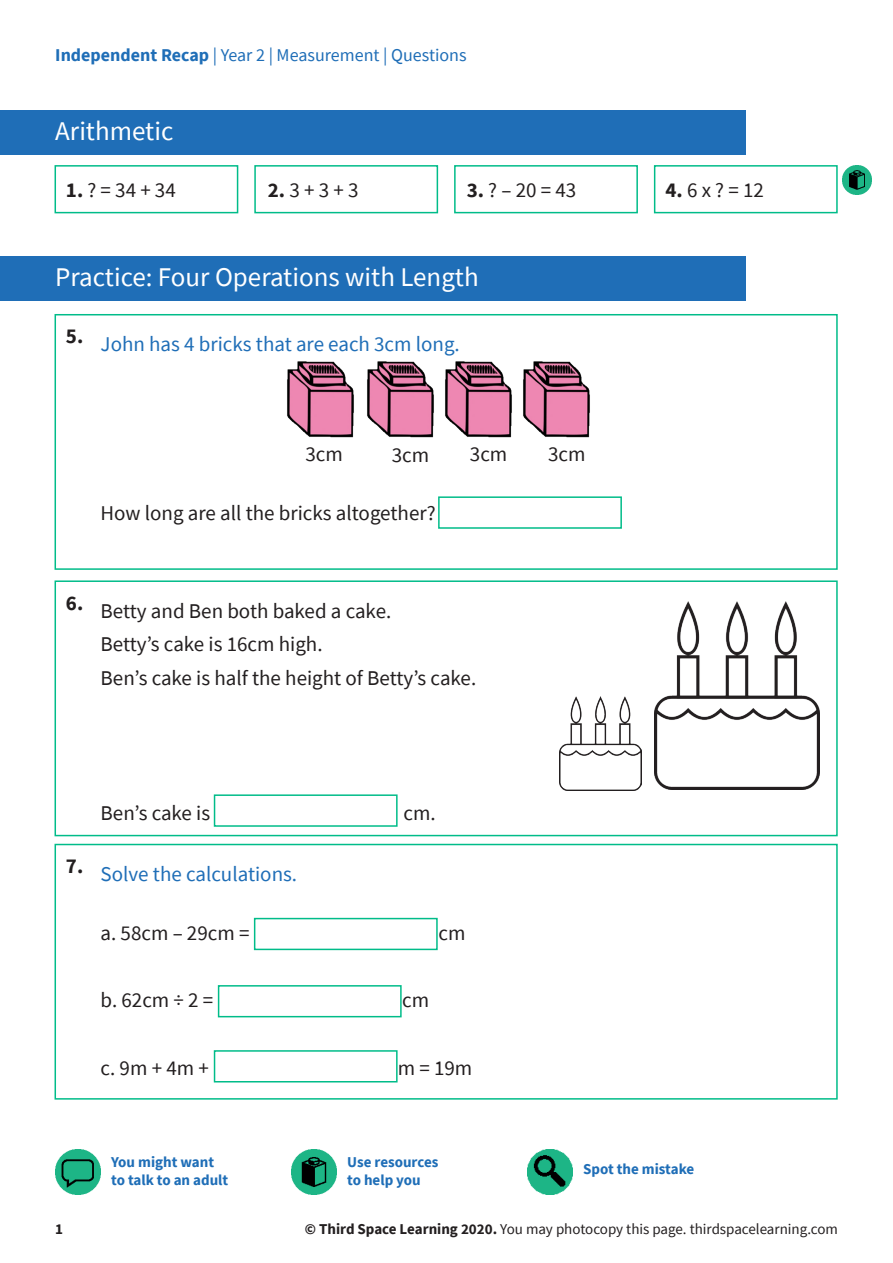
<style>
.page{position:relative;width:893px;height:1263px;background:#fff}
.page>*{position:absolute;margin:0;border:0;box-sizing:border-box;transform-origin:0 0}
.t1{font:27px "Source Sans Pro";color:#fff}
.t2{font:21px "Source Sans Pro";color:#231f20}
.t3{font:21px "Source Sans Pro";color:#1f6eb7}
.t4{font:700 21px "Source Sans Pro";color:#231f20}
.t5{font:18px "Source Sans Pro";color:#1f6eb7}
.t6{font:15px "Source Sans Pro";color:#231f20}
.t7{font:700 15px "Source Sans Pro";color:#1f6eb7}
.t8{font:700 15px "Source Sans Pro";color:#231f20}
.s1{font-weight:700}
</style>
<div class="page">
<div style="left:654px;top:165px;width:184px;height:48px;border:2px solid #00bc89"></div>
<div style="left:454px;top:165px;width:184px;height:48px;border:2px solid #00bc89"></div>
<div style="left:254px;top:165px;width:184px;height:48px;border:2px solid #00bc89"></div>
<div style="left:55px;top:165px;width:183px;height:48px;border:2px solid #00bc89"></div>
<div style="left:55px;top:314px;width:783px;height:256px;border:2px solid #00bc89"></div>
<div style="left:55px;top:580px;width:783px;height:256px;border:2px solid #00bc89"></div>
<div style="left:55px;top:844px;width:783px;height:255px;border:2px solid #00bc89"></div>
<div style="left:0;top:110px;width:746px;height:44px;background:#1f6eb7"></div>
<div style="left:0;top:256px;width:746px;height:44px;background:#1f6eb7"></div>
<img style="left:55px;top:1149px;width:46px;height:46px">
<img style="left:291px;top:1149px;width:46px;height:46px">
<img style="left:527px;top:1149px;width:46px;height:46px">
<img style="left:843px;top:165px;width:29px;height:29px">
<img style="left:287px;top:361px;width:303px;height:77px">
<div style="left:438px;top:496px;width:184px;height:33px;border:2px solid #00bc89"></div>
<div style="left:214px;top:794px;width:184px;height:33px;border:2px solid #00bc89"></div>
<img style="left:655px;top:602px;width:164px;height:187px">
<img style="left:560px;top:696px;width:82px;height:94px">
<div style="left:254px;top:918px;width:184px;height:32px;border:2px solid #00bc89"></div>
<div style="left:218px;top:985px;width:184px;height:32px;border:2px solid #00bc89"></div>
<div style="left:214px;top:1050px;width:184px;height:32px;border:2px solid #00bc89"></div>
<p class="t5" style="left:55px;top:44px;width:413px"><span class="s1">Independent Recap</span> | Year 2 | Measurement | Questions</p>
<p class="t1" style="left:55px;top:114px;width:120px">Arithmetic</p>
<h2 class="t2" style="left:66px;top:177px;width:111px"><span class="s1">1.</span> ? = 34 + 34</h2>
<h2 class="t2" style="left:268px;top:177px;width:92px"><span class="s1">2.</span> 3 + 3 + 3</h2>
<h2 class="t2" style="left:467px;top:177px;width:111px"><span class="s1">3.</span> ? – 20 = 43</h2>
<h2 class="t2" style="left:665px;top:177px;width:100px"><span class="s1">4.</span> 6 x ? = 12</h2>
<p class="t1" style="left:55px;top:260px;width:425px">Practice: Four Operations with Length</p>
<h2 class="t4" style="left:66px;top:322px;width:19px">5.</h2>
<h2 class="t3" style="left:101px;top:331px;width:361px">John has 4 bricks that are each 3cm long.</h2>
<h2 class="t2" style="left:305px;top:440px;width:39px">3cm</h2>
<h2 class="t2" style="left:392px;top:441px;width:39px">3cm</h2>
<h2 class="t2" style="left:470px;top:440px;width:39px">3cm</h2>
<h2 class="t2" style="left:548px;top:440px;width:39px">3cm</h2>
<h2 class="t2" style="left:101px;top:499px;width:336px">How long are all the bricks altogether?</h2>
<h2 class="t4" style="left:66px;top:589px;width:19px">6.</h2>
<h2 class="t2" style="left:101px;top:597px;width:292px">Betty and Ben both baked a cake.</h2>
<h2 class="t2" style="left:101px;top:631px;width:223px">Betty’s cake is 16cm high.</h2>
<h2 class="t2" style="left:101px;top:665px;width:377px">Ben’s cake is half the height of Betty’s cake.</h2>
<h2 class="t4" style="left:66px;top:852px;width:19px">7.</h2>
<h2 class="t2" style="left:101px;top:800px;width:111px">Ben’s cake is</h2>
<h2 class="t2" style="left:403px;top:800px;width:34px">cm.</h2>
<h2 class="t3" style="left:101px;top:861px;width:198px">Solve the calculations.</h2>
<h2 class="t2" style="left:101px;top:919px;width:150px">a. 58cm – 29cm =</h2>
<h2 class="t2" style="left:438px;top:919px;width:28px">cm</h2>
<h2 class="t2" style="left:101px;top:987px;width:114px">b. 62cm ÷ 2 =</h2>
<h2 class="t2" style="left:402px;top:987px;width:28px">cm</h2>
<h2 class="t2" style="left:101px;top:1054px;width:110px">c. 9m + 4m +</h2>
<h2 class="t2" style="left:398px;top:1054px;width:76px">m = 19m</h2>
<p class="t7" style="left:111px;top:1151px;width:104px">You might want</p>
<p class="t7" style="left:111px;top:1169px;width:118px">to talk to an adult</p>
<p class="t7" style="left:347px;top:1151px;width:93px">Use resources</p>
<p class="t7" style="left:347px;top:1169px;width:75px">to help you</p>
<p class="t7" style="left:583px;top:1159px;width:112px">Spot the mistake</p>
<p class="t8" style="left:55px;top:1219px;width:9px">1</p>
<p class="t6" style="left:305px;top:1219px;width:535px"><span class="s1">© Third Space Learning 2020.</span> You may photocopy this page. thirdspacelearning.com</p>
</div>
